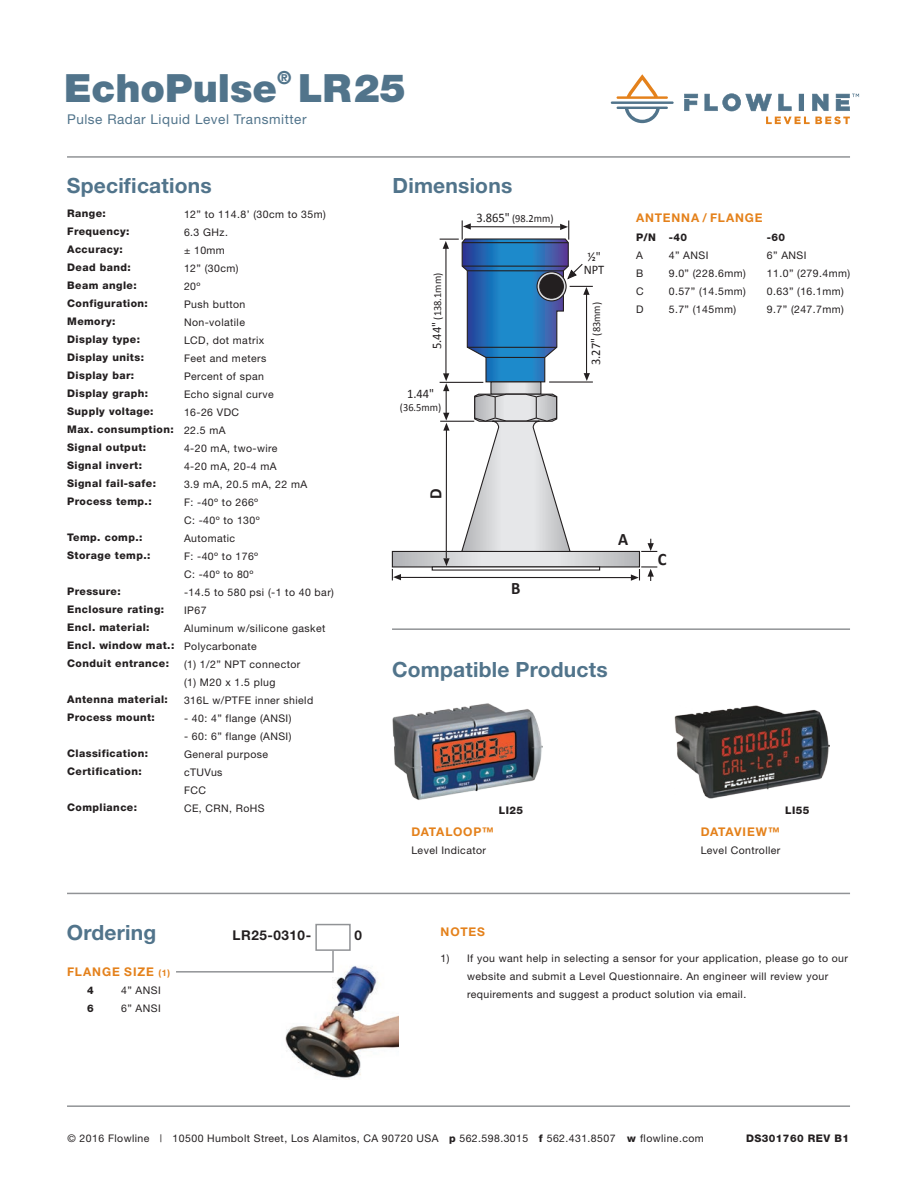
<style>
.page{position:relative;width:918px;height:1188px;background:#fff}
.page>*{position:absolute;margin:0;border:0;box-sizing:border-box;transform-origin:0 0}
.t1{font:900 39px "Helvetica Neue LT Std";color:#51748b}
.t2{font:700 21px "Helvetica Neue";letter-spacing:.01em;color:#51748b}
.t3{font:900 18px "Helvetica Neue LT Std";color:#51748b}
.t4{font:700 17.55px "Calibri";color:#231f20;scale:.95 1}
.t5{font:13.5px "Helvetica Neue";letter-spacing:.04em;color:#51748b}
.t6{font:700 13.5px "Helvetica Neue";letter-spacing:.04em;color:#231f20}
.t7{font:13.2px/13.2px "Calibri";color:#231f20;scale:.95 1}
.t8{font:700 12px "Helvetica Neue";letter-spacing:.07em;color:#e4811b}
.t9{font:700 12px "Helvetica Neue";letter-spacing:.04em;color:#e4811b}
.t10{font:700 12px "Helvetica Neue";letter-spacing:.05em;color:#e4811b}
.t11{font:10.95px "Calibri";color:#231f20;scale:.95 1}
.t12{font:10.5px/18px "Helvetica Neue";letter-spacing:.04em;color:#231f20}
.t13{font:800 10.5px "Helvetica Neue";letter-spacing:.04em;color:#231f20}
.s1{font-size:9px}
.s2{font-size:13.2px}
.s3{font-weight:800}
</style>
<div class="page">
<hr style="left:67px;top:156px;width:783px;height:2px;background:#919396">
<hr style="left:67px;top:1105px;width:783px;height:2px;background:#919396">
<hr style="left:67px;top:893px;width:783px;height:1px;background:#919396">
<img style="left:285px;top:966px;width:113px;height:113px">
<svg style="left:394px;top:553px;width:244px;height:13px"></svg>
<div style="left:392px;top:551px;width:248px;height:17px;border:1px solid #231f20"></div>
<hr style="left:401px;top:577px;width:231px;height:1px;background:#231f20">
<svg style="left:392px;top:569px;width:9px;height:11px"></svg>
<svg style="left:641px;top:539px;width:16px;height:13px"></svg>
<svg style="left:440px;top:220px;width:153px;height:346px"></svg>
<div style="left:432px;top:566px;width:168px;height:5px;border:1px solid #231f20"></div>
<svg style="left:631px;top:566px;width:26px;height:15px"></svg>
<div style="left:315px;top:924px;width:36px;height:27px;border:2px solid #919396"></div>
<svg style="left:176px;top:949px;width:159px;height:24px"></svg>
<svg style="left:617px;top:74px;width:51px;height:25px"></svg>
<svg style="left:617px;top:107px;width:51px;height:16px"></svg>
<hr style="left:611px;top:101px;width:63px;height:3px;background:#51748b">
<svg style="left:684px;top:94px;width:14px;height:17px"></svg>
<svg style="left:705px;top:93px;width:154px;height:31px"></svg>
<hr style="left:392px;top:628px;width:458px;height:2px;background:#919396">
<img style="left:675px;top:705px;width:154px;height:94px">
<img style="left:392px;top:703px;width:151px;height:97px">
<p class="t1" style="left:64px;top:65px;width:215px">EchoPulse</p>
<p class="t3" style="left:277px;top:67px;width:16px">®</p>
<p class="t1" style="left:298px;top:65px;width:109px">LR25</p>
<p class="t5" style="left:67px;top:112px;width:241px">Pulse Radar Liquid Level Transmitter</p>
<p class="t2" style="left:67px;top:173px;width:146px">Specifications</p>
<p class="t13" style="left:67px;top:207px;width:40px">Range:</p>
<p class="t13" style="left:67px;top:225px;width:64px">Frequency:</p>
<p class="t13" style="left:67px;top:243px;width:57px">Accuracy:</p>
<p class="t13" style="left:67px;top:261px;width:65px">Dead band:</p>
<p class="t13" style="left:67px;top:279px;width:71px">Beam angle:</p>
<p class="t13" style="left:67px;top:297px;width:82px">Configuration:</p>
<p class="t13" style="left:67px;top:315px;width:50px">Memory:</p>
<p class="t13" style="left:67px;top:333px;width:74px">Display type:</p>
<p class="t13" style="left:67px;top:351px;width:78px">Display units:</p>
<p class="t13" style="left:67px;top:369px;width:69px">Display bar:</p>
<p class="t13" style="left:67px;top:387px;width:82px">Display graph:</p>
<p class="t13" style="left:67px;top:405px;width:88px">Supply voltage:</p>
<p class="t13" style="left:67px;top:423px;width:108px">Max. consumption:</p>
<p class="t13" style="left:67px;top:441px;width:80px">Signal output:</p>
<p class="t13" style="left:67px;top:459px;width:76px">Signal invert:</p>
<p class="t13" style="left:67px;top:477px;width:90px">Signal fail-safe:</p>
<p class="t13" style="left:67px;top:495px;width:86px">Process temp.:</p>
<p class="t13" style="left:67px;top:531px;width:77px">Temp. comp.:</p>
<p class="t13" style="left:67px;top:549px;width:85px">Storage temp.:</p>
<p class="t13" style="left:67px;top:585px;width:55px">Pressure:</p>
<p class="t13" style="left:67px;top:603px;width:98px">Enclosure rating:</p>
<p class="t13" style="left:67px;top:621px;width:84px">Encl. material:</p>
<p class="t13" style="left:67px;top:639px;width:109px">Encl. window mat.:</p>
<p class="t13" style="left:67px;top:657px;width:103px">Conduit entrance:</p>
<p class="t13" style="left:67px;top:693px;width:102px">Antenna material:</p>
<p class="t13" style="left:67px;top:711px;width:89px">Process mount:</p>
<p class="t13" style="left:67px;top:747px;width:82px">Classification:</p>
<p class="t13" style="left:67px;top:765px;width:76px">Certification:</p>
<p class="t13" style="left:67px;top:801px;width:71px">Compliance:</p>
<p class="t12" style="left:184px;top:205px;width:143px">12” to 114.8’ (30cm to 35m)</p>
<p class="t12" style="left:184px;top:223px;width:45px">6.3 GHz.</p>
<p class="t12" style="left:184px;top:241px;width:42px">± 10mm</p>
<p class="t12" style="left:184px;top:259px;width:56px">12” (30cm)</p>
<p class="t12" style="left:184px;top:277px;width:18px">20º</p>
<p class="t12" style="left:184px;top:295px;width:63px">Push button</p>
<p class="t12" style="left:184px;top:313px;width:63px">Non-volatile</p>
<p class="t12" style="left:184px;top:331px;width:82px">LCD, dot matrix</p>
<p class="t12" style="left:184px;top:349px;width:84px">Feet and meters</p>
<p class="t12" style="left:184px;top:367px;width:81px">Percent of span</p>
<p class="t12" style="left:184px;top:385px;width:91px">Echo signal curve</p>
<p class="t12" style="left:184px;top:403px;width:57px">16-26 VDC</p>
<p class="t12" style="left:184px;top:421px;width:43px">22.5 mA</p>
<p class="t12" style="left:184px;top:439px;width:95px">4-20 mA, two-wire</p>
<p class="t12" style="left:184px;top:457px;width:94px">4-20 mA, 20-4 mA</p>
<p class="t12" style="left:184px;top:475px;width:125px">3.9 mA, 20.5 mA, 22 mA</p>
<p class="t12" style="left:184px;top:493px;width:76px">F: -40º to 266º</p>
<p class="t12" style="left:184px;top:511px;width:77px">C: -40º to 130º</p>
<p class="t12" style="left:184px;top:529px;width:53px">Automatic</p>
<p class="t12" style="left:184px;top:547px;width:76px">F: -40º to 176º</p>
<p class="t12" style="left:184px;top:565px;width:71px">C: -40º to 80º</p>
<p class="t12" style="left:184px;top:583px;width:151px">-14.5 to 580 psi (-1 to 40 bar)</p>
<p class="t12" style="left:184px;top:601px;width:24px">IP67</p>
<p class="t12" style="left:184px;top:619px;width:143px">Aluminum w/silicone gasket</p>
<p class="t12" style="left:184px;top:637px;width:74px">Polycarbonate</p>
<p class="t12" style="left:184px;top:655px;width:118px">(1) 1/2” NPT connector</p>
<p class="t12" style="left:184px;top:673px;width:93px">(1) M20 x 1.5 plug</p>
<p class="t12" style="left:184px;top:691px;width:131px">316L w/PTFE inner shield</p>
<p class="t12" style="left:184px;top:709px;width:109px">- 40: 4” flange (ANSI)</p>
<p class="t12" style="left:184px;top:727px;width:109px">- 60: 6” flange (ANSI)</p>
<p class="t12" style="left:184px;top:745px;width:86px">General purpose</p>
<p class="t12" style="left:184px;top:763px;width:40px">cTUVus</p>
<p class="t12" style="left:184px;top:781px;width:24px">FCC</p>
<p class="t12" style="left:184px;top:799px;width:82px">CE, CRN, RoHS</p>
<p class="t2" style="left:67px;top:920px;width:91px">Ordering</p>
<p class="t6" style="left:233px;top:927px;width:80px">LR25-0310-</p>
<p class="t6" style="left:355px;top:927px;width:9px">0</p>
<p class="t8" style="left:67px;top:964px;width:105px">FLANGE SIZE <span class="s1">(1)</span></p>
<p class="t13" style="left:87px;top:984px;width:8px">4</p>
<p class="t12" style="left:121px;top:981px;width:41px">4” ANSI</p>
<p class="t13" style="left:87px;top:1002px;width:8px">6</p>
<p class="t12" style="left:121px;top:999px;width:41px">6” ANSI</p>
<p class="t2" style="left:393px;top:173px;width:121px">Dimensions</p>
<p class="t11" style="left:431px;top:349px;width:82px;rotate:-90deg"><span class="s2">5.44"</span> (138.1mm)</p>
<p class="t7" style="left:407px;top:387px;width:30px">1.44"</p>
<p class="t11" style="left:400px;top:400px;width:45px">(36.5mm)</p>
<p class="t11" style="left:476px;top:212px;width:83px"><span class="s2">3.865"</span> (98.2mm)</p>
<p class="t7" style="left:584px;top:250px;width:23px">½"<br>NPT</p>
<p class="t11" style="left:590px;top:365px;width:68px;rotate:-90deg"><span class="s2">3.27"</span> (83mm)</p>
<p class="t8" style="left:636px;top:210px;width:128px">ANTENNA / FLANGE</p>
<p class="t13" style="left:636px;top:231px;width:22px">P/N</p>
<p class="t12" style="left:636px;top:246px;width:8px">A</p>
<p class="t12" style="left:636px;top:264px;width:9px">B</p>
<p class="t12" style="left:636px;top:282px;width:9px">C</p>
<p class="t12" style="left:636px;top:300px;width:9px">D</p>
<p class="t13" style="left:669px;top:231px;width:20px">-40</p>
<p class="t12" style="left:669px;top:246px;width:41px">4” ANSI</p>
<p class="t12" style="left:669px;top:264px;width:79px">9.0” (228.6mm)</p>
<p class="t12" style="left:669px;top:282px;width:79px">0.57” (14.5mm)</p>
<p class="t12" style="left:669px;top:300px;width:69px">5.7” (145mm)</p>
<p class="t13" style="left:767px;top:231px;width:20px">-60</p>
<p class="t12" style="left:767px;top:246px;width:41px">6” ANSI</p>
<p class="t12" style="left:767px;top:264px;width:85px">11.0” (279.4mm)</p>
<p class="t12" style="left:767px;top:282px;width:79px">0.63” (16.1mm)</p>
<p class="t12" style="left:767px;top:300px;width:79px">9.7” (247.7mm)</p>
<p class="t4" style="left:425px;top:499px;width:13px;rotate:-90deg">D</p>
<p class="t4" style="left:511px;top:576px;width:11px">B</p>
<p class="t4" style="left:618px;top:528px;width:12px">A</p>
<p class="t2" style="left:392px;top:657px;width:217px">Compatible Products</p>
<p class="t4" style="left:658px;top:548px;width:11px">C</p>
<p class="t13" style="left:499px;top:804px;width:26px">LI25</p>
<p class="t10" style="left:411px;top:825px;width:84px">DATALOOP™</p>
<p class="t12" style="left:411px;top:841px;width:76px">Level Indicator</p>
<p class="t13" style="left:785px;top:804px;width:26px">LI55</p>
<p class="t9" style="left:701px;top:824px;width:81px">DATAVIEW™</p>
<p class="t12" style="left:701px;top:841px;width:81px">Level Controller</p>
<p class="t8" style="left:441px;top:925px;width:46px">NOTES</p>
<p class="t12" style="left:467px;top:949px;width:382px">If you want help in selecting a sensor for your application, please go to our website and submit a Level Questionnaire. An engineer will review your requirements and suggest a product solution via email.</p>
<p class="t12" style="left:441px;top:949px;width:10px">1)</p>
<p class="t12" style="left:68px;top:1129px;width:638px">© 2016 Flowline | 10500 Humbolt Street, Los Alamitos, CA 90720 USA <span class="s3">p</span> 562.598.3015 <span class="s3">f</span> 562.431.8507 <span class="s3">w</span> flowline.com</p>
<p class="t13" style="left:746px;top:1132px;width:104px">DS301760 REV B1</p>
</div>
